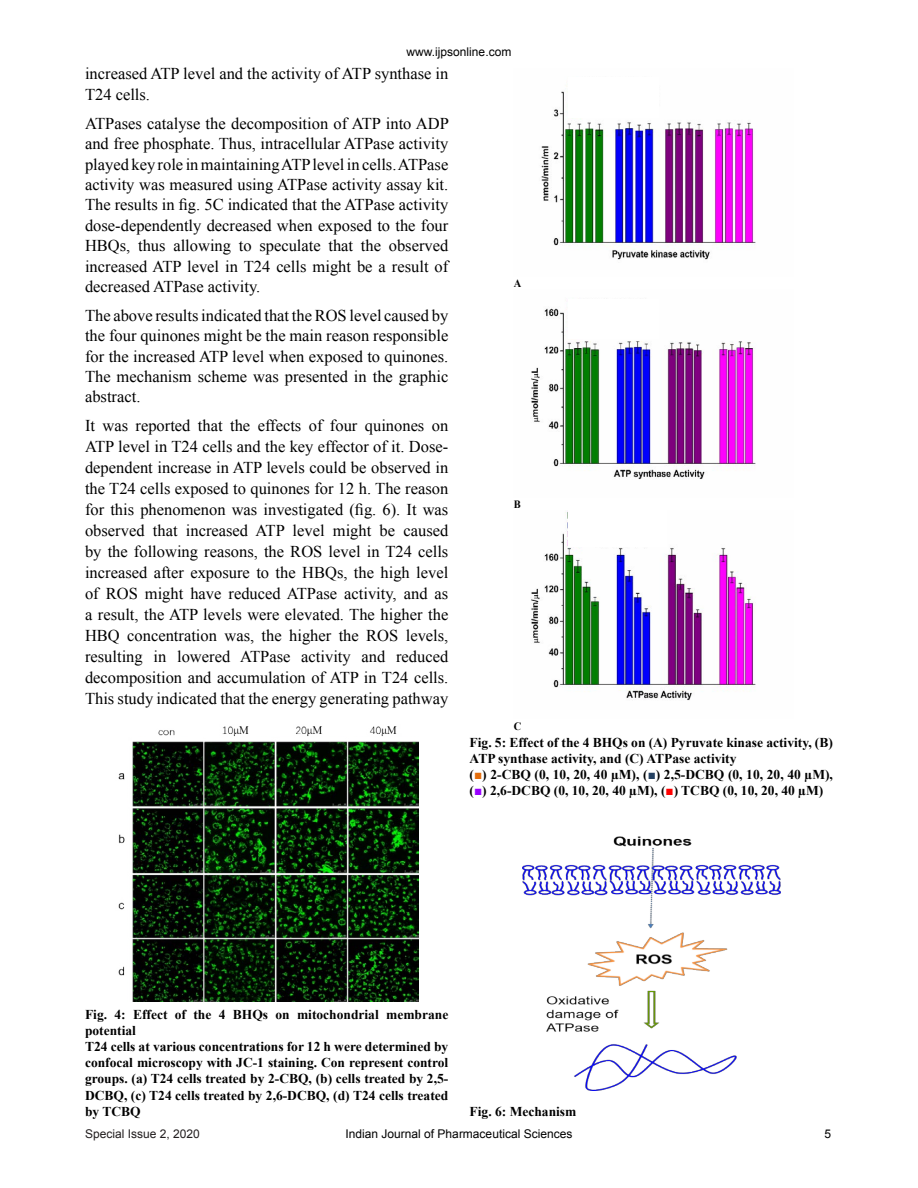
<style>
.page{position:relative;width:918px;height:1188px;background:#fff}
.page>*{position:absolute;margin:0;border:0;box-sizing:border-box;transform-origin:0 0}
.t1{font:16.5px/20.4px "Times New Roman";color:#000;text-align:justify}
.t2{font:700 13.5px/16.2px "Times New Roman";color:#000}
.t3{font:12px "Arial";color:#000}
.t4{font:12px "Arial";color:#221e1f}
.t5{font:700 11.1px "Times New Roman";color:#000;scale:.94 1}
.s1{color:#e36c0a}
.s2{color:#244061}
.s3{color:#90f}
.s4{color:#f00}
</style>
<div class="page">
<img style="left:118px;top:726px;width:301px;height:276px">
<img style="left:541px;top:91px;width:215px;height:169px">
<img style="left:531px;top:308px;width:225px;height:172px">
<img style="left:531px;top:511px;width:225px;height:190px">
<div style="left:568px;top:77px;width:91px;height:40px;background:#fff"></div>
<div style="left:568px;top:300px;width:91px;height:39px;background:#fff"></div>
<div style="left:568px;top:510px;width:99px;height:37px;background:#fff"></div>
<img style="left:523px;top:836px;width:257px;height:255px">
<p class="t3" style="left:407px;top:44px;width:106px">www.ijpsonline.com</p>
<p class="t1" style="left:85px;top:63px;width:365px">increased ATP level and the activity of ATP synthase in<br>T24 cells.</p>
<p class="t1" style="left:85px;top:113px;width:365px">ATPases catalyse the decomposition of ATP into ADP and free phosphate. Thus, intracellular ATPase activity played key role in maintaining ATP level in cells. ATPase activity was measured using ATPase activity assay kit.<br>The results in fig. 5C indicated that the ATPase activity dose-dependently decreased when exposed to the four HBQs, thus allowing to speculate that the observed increased ATP level in T24 cells might be a result of decreased ATPase activity.</p>
<p class="t1" style="left:85px;top:305px;width:365px">The above results indicated that the ROS level caused by the four quinones might be the main reason responsible for the increased ATP level when exposed to quinones.<br>The mechanism scheme was presented in the graphic abstract.</p>
<p class="t1" style="left:85px;top:415px;width:365px;line-height:21px">It was reported that the effects of four quinones on ATP level in T24 cells and the key effector of it. Dose&shy;dependent increase in ATP levels could be observed in the T24 cells exposed to quinones for 12 h. The reason for this phenomenon was investigated (fig. 6). It was observed that increased ATP level might be caused by the following reasons, the ROS level in T24 cells increased after exposure to the HBQs, the high level of ROS might have reduced ATPase activity, and as a result, the ATP levels were elevated. The higher the HBQ concentration was, the higher the ROS levels, resulting in lowered ATPase activity and reduced decomposition and accumulation of ATP in T24 cells.<br>This study indicated that the energy generating pathway</p>
<p class="t5" style="left:514px;top:276px;width:10px">A</p>
<p class="t5" style="left:514px;top:497px;width:9px">B</p>
<p class="t5" style="left:514px;top:718px;width:10px">C</p>
<p class="t2" style="left:470px;top:734px;width:365px">Fig. 5: Effect of the 4 BHQs on (A) Pyruvate kinase activity, (B)<br>ATP synthase activity, and (C) ATPase activity<br>(<span class="s1">■</span>) 2-CBQ (0, 10, 20, 40 µM), (<span class="s2">■</span>) 2,5-DCBQ (0, 10, 20, 40 µM), (<span class="s3">■</span>) 2,6-DCBQ (0, 10, 20, 40 µM), (<span class="s4">■</span>) TCBQ (0, 10, 20, 40 µM)</p>
<p class="t2" style="left:85px;top:1006px;width:365px">Fig. 4: Effect of the 4 BHQs on mitochondrial membrane potential<br>T24 cells at various concentrations for 12 h were determined by confocal microscopy with JC-1 staining. Con represent control groups. (a) T24 cells treated by 2-CBQ, (b) cells treated by 2,5- DCBQ, (c) T24 cells treated by 2,6-DCBQ, (d) T24 cells treated by TCBQ</p>
<p class="t2" style="left:470px;top:1103px;width:108px">Fig. 6: Mechanism</p>
<p class="t4" style="left:85px;top:1126px;width:116px">Special Issue 2, 2020</p>
<p class="t3" style="left:346px;top:1126px;width:228px">Indian Journal of Pharmaceutical Sciences</p>
<p class="t3" style="left:824px;top:1126px;width:8px">5</p>
</div>
